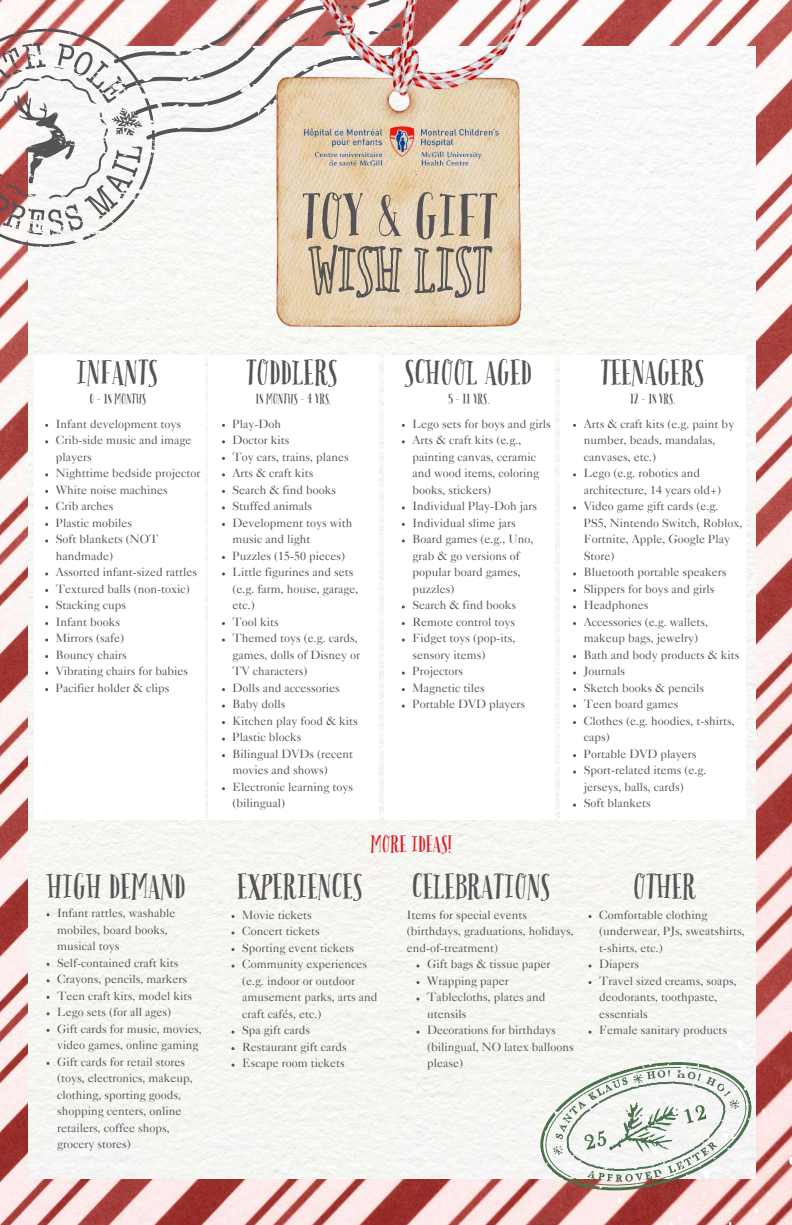
<style>
.page{position:relative;width:792px;height:1225px;background:#fff}
.page>*{position:absolute;margin:0;border:0;box-sizing:border-box;transform-origin:0 0}
.t1{font:54.2px "Pacific Northwest Letters";color:#565356}
.t2{font:30px "Pacific Northwest Letters";color:#565356}
.t3{font:20px "Pacific Northwest Letters";color:#dc2028}
.t4{font:12px/16.5px "Caslon 540 LT Std";color:#565356}
.t5{font:12px "Pacific Northwest Letters";color:#565356}
</style>
<div class="page">
<img style="left:0;top:0;width:792px;height:1224px">
<div style="left:28px;top:46px;width:728px;height:1131px;background:#f6f7f3"></div>
<svg style="left:113px;top:0;width:157px;height:160px;fill:#f7f6f5"></svg>
<svg style="left:0;top:17px;width:167px;height:241px;fill:#f5f5f5"></svg>
<img style="left:270px;top:0;width:257px;height:326px">
<img style="left:301px;top:77px;width:201px;height:134px">
<div style="left:384px;top:355px;width:171px;height:465px;background:#fff"></div>
<div style="left:561px;top:355px;width:185px;height:465px;background:#fff"></div>
<div style="left:208px;top:355px;width:171px;height:465px;background:#fff"></div>
<div style="left:34px;top:355px;width:171px;height:465px;background:#fff"></div>
<svg style="left:788px;top:1155px;width:4px;height:10px"></svg>
<svg style="left:530px;top:1039px;width:239px;height:185px"></svg>
<svg style="left:307px;top:183px;width:187px;height:233px"></svg>
<h1 class="t1" style="left:303px;top:182px;width:198px">TOY &amp; GIFT</h1>
<h2 class="t2" style="left:77px;top:353px;width:83px">INFANTS</h2>
<h2 class="t2" style="left:247px;top:353px;width:93px">TODDLERS</h2>
<h2 class="t2" style="left:406px;top:353px;width:129px">SCHOOL AGED</h2>
<h2 class="t2" style="left:602px;top:353px;width:106px">TEENAGERS</h2>
<p class="t4" style="left:56px;top:417px;width:146px">Infant development toys<br>Crib-side music and image players<br>Nighttime bedside projector<br>White noise machines<br>Crib arches<br>Plastic mobiles<br>Soft blankets (NOT handmade)<br>Assorted infant-sized rattles<br>Textured balls (non-toxic)<br>Stacking cups<br>Infant books<br>Mirrors (safe)<br>Bouncy chairs<br>Vibrating chairs for babies<br>Pacifier holder &amp; clips</p>
<p class="t4" style="left:233px;top:417px;width:129px">Play-Doh<br>Doctor kits<br>Toy cars, trains, planes<br>Arts &amp; craft kits<br>Search &amp; find books<br>Stuffed animals<br>Development toys with music and light<br>Puzzles (15-50 pieces)<br>Little figurines and sets (e.g. farm, house, garage, etc.)<br>Tool kits<br>Themed toys (e.g. cards, games, dolls of Disney or<br>TV characters)<br>Dolls and accessories<br>Baby dolls<br>Kitchen play food &amp; kits<br>Plastic blocks<br>Bilingual DVDs (recent movies and shows)<br>Electronic learning toys (bilingual)</p>
<p class="t4" style="left:412px;top:417px;width:140px">Lego sets for boys and girls<br>Arts &amp; craft kits (e.g., painting canvas, ceramic and wood items, coloring books, stickers)<br>Individual Play-Doh jars<br>Individual slime jars<br>Board games (e.g., Uno, grab &amp; go versions of popular board games, puzzles)<br>Search &amp; find books<br>Remote control toys<br>Fidget toys (pop-its, sensory items)<br>Projectors<br>Magnetic tiles<br>Portable DVD players</p>
<p class="t4" style="left:584px;top:417px;width:160px">Arts &amp; craft kits (e.g. paint by number, beads, mandalas, canvases, etc.)<br>Lego (e.g. robotics and architecture, 14 years old+)<br>Video game gift cards (e.g.<br>PS5, Nintendo Switch, Roblox,<br>Fortnite, Apple, Google Play<br>Store)<br>Bluetooth portable speakers<br>Slippers for boys and girls<br>Headphones<br>Accessories (e.g. wallets, makeup bags, jewelry)<br>Bath and body products &amp; kits<br>Journals<br>Sketch books &amp; pencils<br>Teen board games<br>Clothes (e.g. hoodies, t-shirts, caps)<br>Portable DVD players<br>Sport-related items (e.g. jerseys, balls, cards)<br>Soft blankets</p>
<h3 class="t3" style="left:371px;top:831px;width:84px">MORE IDEAS!</h3>
<h2 class="t2" style="left:48px;top:867px;width:140px">HIGH DEMAND</h2>
<h2 class="t2" style="left:239px;top:867px;width:127px">EXPERIENCES</h2>
<h2 class="t2" style="left:413px;top:867px;width:140px">CELEBRATIONS</h2>
<h2 class="t2" style="left:634px;top:867px;width:65px">OTHER</h2>
<p class="t4" style="left:57px;top:906px;width:146px">Infant rattles, washable mobiles, board books, musical toys<br>Self-contained craft kits<br>Crayons, pencils, markers<br>Teen craft kits, model kits<br>Lego sets (for all ages)<br>Gift cards for music, movies, video games, online gaming<br>Gift cards for retail stores (toys, electronics, makeup, clothing, sporting goods, shopping centers, online retailers, coffee shops, grocery stores)</p>
<p class="t4" style="left:242px;top:907px;width:137px">Movie tickets<br>Concert tickets<br>Sporting event tickets<br>Community experiences (e.g. indoor or outdoor amusement parks, arts and craft cafés, etc.)<br>Spa gift cards<br>Restaurant gift cards<br>Escape room tickets</p>
<p class="t4" style="left:407px;top:907px;width:122px">Items for special events</p>
<p class="t5" style="left:90px;top:392px;width:58px">0 - 18 MONTHS</p>
<p class="t5" style="left:256px;top:392px;width:77px">18 MONTHS - 4 YRS,</p>
<p class="t5" style="left:449px;top:392px;width:43px">5 - 11 YRS.</p>
<p class="t5" style="left:630px;top:392px;width:48px">12 - 18 YRS.</p>
<p class="t4" style="left:599px;top:907px;width:147px">Comfortable clothing (underwear, PJs, sweatshirts, t-shirts, etc.)<br>Diapers<br>Travel sized creams, soaps, deodorants, toothpaste, essentials<br>Female sanitary products</p>
<p class="t4" style="left:407px;top:924px;width:169px">(birthdays, graduations, holidays,</p>
<p class="t4" style="left:407px;top:940px;width:93px">end-of-treatment)</p>
<p class="t4" style="left:427px;top:957px;width:125px">Gift bags &amp; tissue paper</p>
<p class="t4" style="left:427px;top:973px;width:83px">Wrapping paper</p>
<p class="t4" style="left:427px;top:990px;width:120px">Tablecloths, plates and</p>
<p class="t4" style="left:427px;top:1006px;width:41px">utensils</p>
<p class="t4" style="left:427px;top:1023px;width:130px">Decorations for birthdays</p>
<p class="t4" style="left:427px;top:1039px;width:148px">(bilingual, NO latex balloons</p>
<p class="t4" style="left:427px;top:1056px;width:38px">please)</p>
</div>
